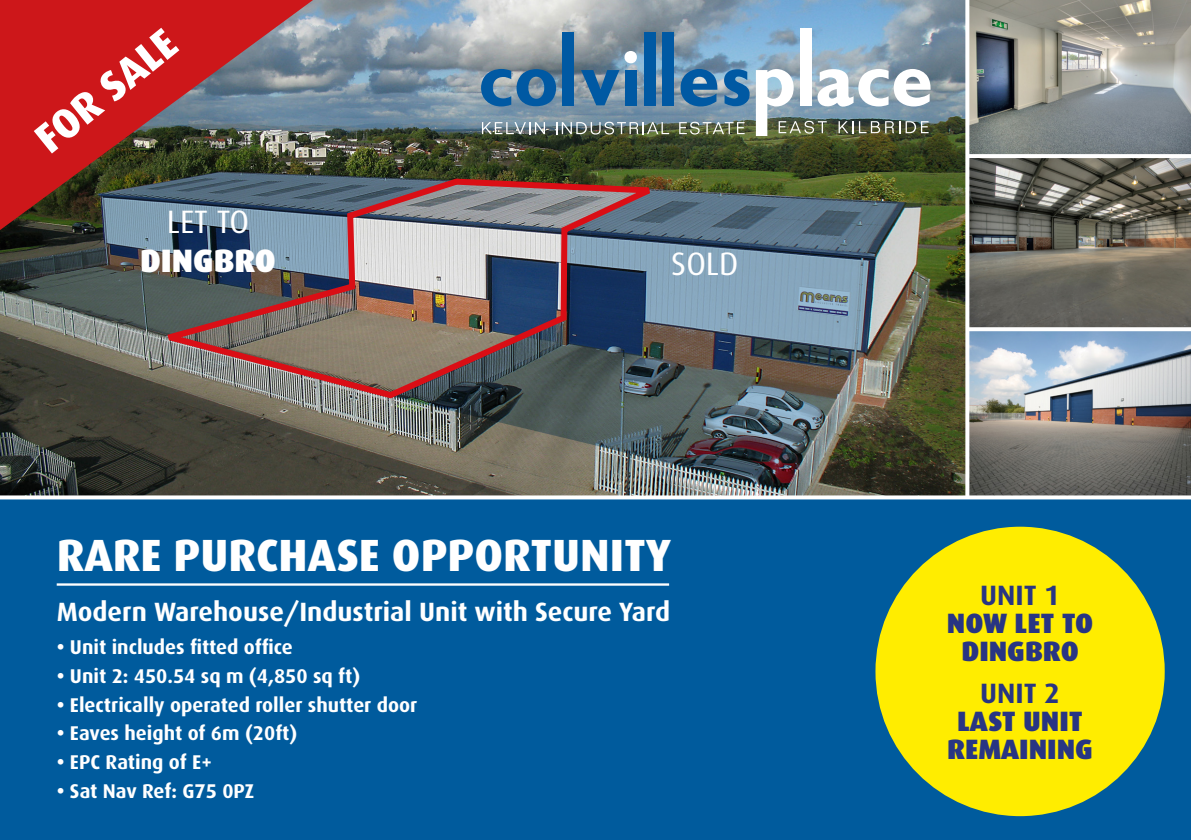
<style>
.page{position:relative;width:1191px;height:840px;background:#fff}
.page>*{position:absolute;margin:0;border:0;box-sizing:border-box;transform-origin:0 0}
.t1{font:800 45.2px "Dax";color:#fff}
.t2{font:800 42px "Dax";color:#fff}
.t3{font:32.4px "Dax";color:#fff}
.t4{font:900 32.4px "Dax";color:#fff}
.t5{font:900 28px/28px "Dax";color:#283583;text-align:center}
.t6{font:700 28px "Dax";color:#283583}
.t7{font:700 26.4px "Dax";color:#fff}
.t8{font:700 19.8px "Dax";color:#fff}
</style>
<div class="page">
<img style="left:0;top:0;width:965px;height:495px">
<svg style="left:481px;top:69px;width:75px;height:37px;background:#4179a5"></svg>
<div style="left:562px;top:32px;width:12px;height:73px;background:#0059a3"></div>
<svg style="left:581px;top:70px;width:38px;height:35px"></svg>
<div style="left:624px;top:51px;width:13px;height:12px;background:#fff;border-radius:50%"></div>
<div style="left:644px;top:32px;width:11px;height:73px;background:#0059a3"></div>
<div style="left:663px;top:32px;width:11px;height:73px;background:#0059a3"></div>
<svg style="left:680px;top:69px;width:37px;height:37px"></svg>
<div style="left:800px;top:28px;width:11px;height:77px;background:#fff"></div>
<svg style="left:482px;top:122px;width:63px;height:12px"></svg>
<svg style="left:556px;top:122px;width:113px;height:12px"></svg>
<svg style="left:679px;top:122px;width:65px;height:12px"></svg>
<img style="left:756px;top:69px;width:174px;height:67px">
<div style="left:625px;top:70px;width:11px;height:35px;background:#0059a3"></div>
<svg style="left:724px;top:69px;width:25px;height:37px"></svg>
<div style="left:0;top:499px;width:1191px;height:340px;background:#005b9d"></div>
<img style="left:969px;top:0;width:222px;height:495px">
<svg style="left:965px;top:0;width:1px;height:495px"></svg>
<svg style="left:969px;top:154px;width:222px;height:4px"></svg>
<svg style="left:969px;top:327px;width:222px;height:4px"></svg>
<svg style="left:0;top:495px;width:1191px;height:1px"></svg>
<img style="left:390px;top:190px;width:517px;height:300px">
<svg style="left:0;top:0;width:313px;height:172px;background:#a43738"></svg>
<hr style="left:57px;top:583px;width:612px;height:2px;background:#fff">
<div style="left:875px;top:526px;width:289px;height:289px;background:#ffed00;border-radius:50%"></div>
<img style="left:0;top:172px;width:457px;height:165px">
<img style="left:164px;top:175px;width:509px;height:226px">
<img style="left:161px;top:174px;width:303px;height:171px">
<h2 class="t2" style="left:26px;top:125px;width:170px;rotate:-39deg">FOR SALE</h2>
<h3 class="t3" style="left:167px;top:203px;width:84px">LET TO</h3>
<h3 class="t4" style="left:140px;top:241px;width:137px">DINGBRO</h3>
<h3 class="t3" style="left:671px;top:246px;width:69px">SOLD</h3>
<h1 class="t1" style="left:57px;top:529px;width:615px">RARE PURCHASE OPPORTUNITY</h1>
<h3 class="t7" style="left:57px;top:596px;width:615px">Modern Warehouse/Industrial Unit with Secure Yard</h3>
<p class="t8" style="left:57px;top:635px;width:238px">• Unit includes fitted office</p>
<p class="t8" style="left:57px;top:664px;width:305px">• Unit 2: 450.54 sq m (4,850 sq ft)</p>
<p class="t8" style="left:57px;top:693px;width:362px">• Electrically operated roller shutter door</p>
<p class="t8" style="left:57px;top:721px;width:242px">• Eaves height of 6m (20ft)</p>
<p class="t8" style="left:57px;top:750px;width:157px">• EPC Rating of E+</p>
<p class="t8" style="left:57px;top:779px;width:199px">• Sat Nav Ref: G75 0PZ</p>
<h3 class="t6" style="left:980px;top:579px;width:81px">UNIT 1</h3>
<h3 class="t5" style="left:947px;top:609px;width:148px">NOW LET TO<br>DINGBRO</h3>
<h3 class="t6" style="left:980px;top:677px;width:81px">UNIT 2</h3>
<h3 class="t5" style="left:947px;top:707px;width:147px">LAST UNIT<br>REMAINING</h3>
</div>
